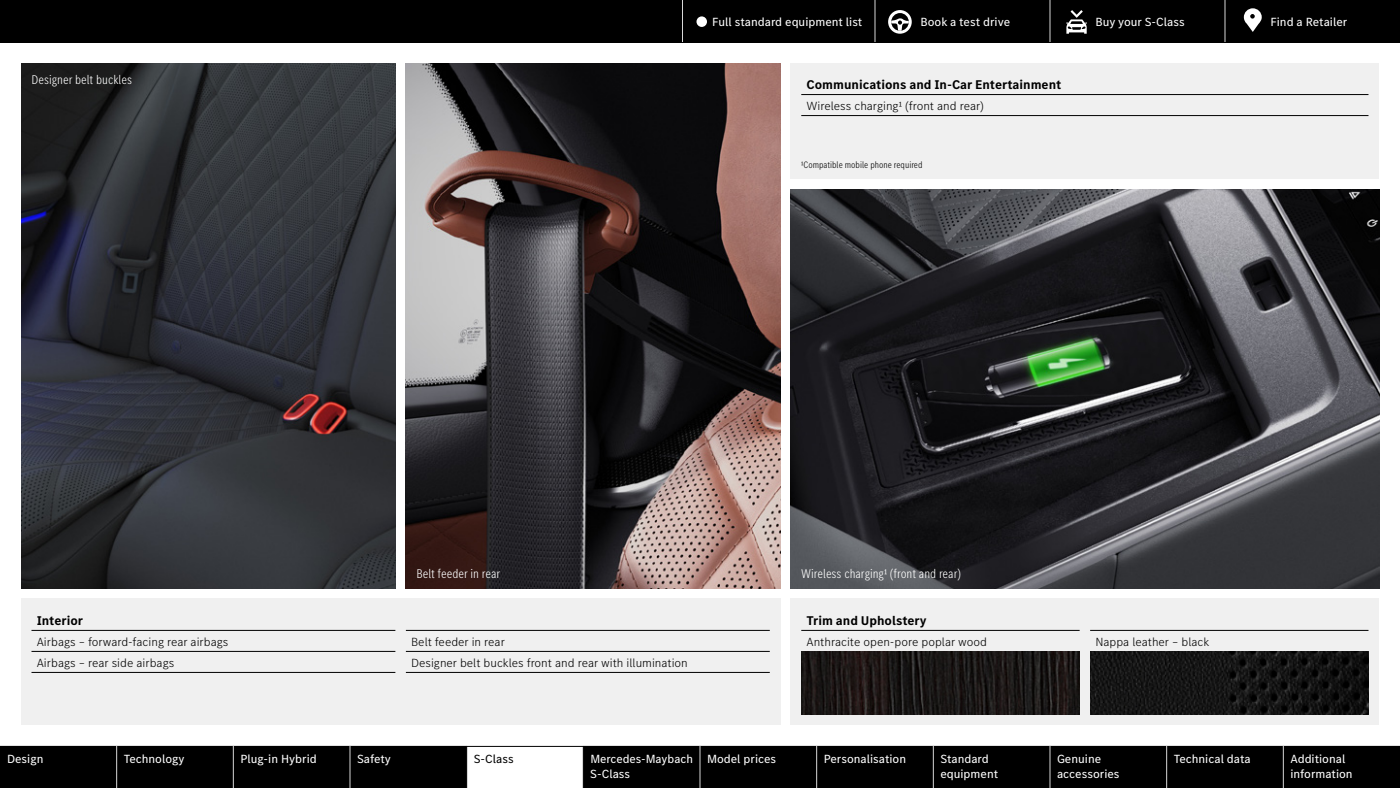
<style>
.page{position:relative;width:1400px;height:788px;background:#fff}
.page>*{position:absolute;margin:0;border:0;box-sizing:border-box;transform-origin:0 0}
.t1{font:300 condensed 13.12px "MB Corpo S Text";color:#fff}
.t2{font:700 13.12px "MB Corpo S Text";color:#000}
.t3{font:12.25px/14.7px "MB Corpo S Text";color:#fff}
.t4{font:300 12.25px/21px "MB Corpo S Text";color:#000}
.t5{font:12.25px "MB Corpo S Text";color:#000}
.t6{font:300 condensed 9.62px "MB Corpo S Text";color:#000}
</style>
<div class="page">
<img style="left:791px;top:189px;width:588px;height:399px">
<img style="left:21px;top:63px;width:374px;height:525px">
<img style="left:406px;top:63px;width:374px;height:525px">
<div style="left:791px;top:63px;width:588px;height:115px;background:#f0f0f0"></div>
<hr style="left:801px;top:94px;width:567px;height:1px;background:#000">
<hr style="left:801px;top:115px;width:567px;height:1px;background:#000">
<div style="left:791px;top:598px;width:588px;height:126px;background:#f0f0f0"></div>
<hr style="left:801px;top:630px;width:279px;height:1px;background:#000">
<hr style="left:1090px;top:630px;width:278px;height:1px;background:#000">
<img style="left:801px;top:651px;width:279px;height:63px">
<img style="left:1090px;top:651px;width:278px;height:63px">
<div style="left:21px;top:598px;width:759px;height:126px;background:#f0f0f0"></div>
<hr style="left:32px;top:672px;width:363px;height:1px;background:#000">
<hr style="left:32px;top:630px;width:363px;height:1px;background:#000">
<hr style="left:32px;top:651px;width:363px;height:1px;background:#000">
<hr style="left:406px;top:651px;width:364px;height:1px;background:#000">
<hr style="left:406px;top:672px;width:364px;height:1px;background:#000">
<hr style="left:406px;top:630px;width:364px;height:1px;background:#000">
<div style="left:0;top:0;width:1400px;height:42px;background:#000"></div>
<svg style="left:682px;top:0;width:580px;height:42px"></svg>
<svg style="left:0;top:746px;width:1400px;height:42px;background:#151515"></svg>
<hr style="left:700px;top:746px;width:1px;height:42px;background:#d8d8d8">
<hr style="left:816px;top:746px;width:1px;height:42px;background:#d8d8d8">
<hr style="left:933px;top:746px;width:1px;height:42px;background:#d8d8d8">
<hr style="left:1050px;top:746px;width:1px;height:42px;background:#d8d8d8">
<hr style="left:1166px;top:746px;width:1px;height:42px;background:#d8d8d8">
<hr style="left:1283px;top:746px;width:1px;height:42px;background:#d8d8d8">
<hr style="left:116px;top:746px;width:1px;height:42px;background:#d8d8d8">
<hr style="left:233px;top:746px;width:1px;height:42px;background:#d8d8d8">
<hr style="left:350px;top:746px;width:1px;height:42px;background:#d8d8d8">
<hr style="left:466px;top:746px;width:1px;height:42px;background:#000">
<hr style="left:583px;top:746px;width:1px;height:42px;background:#000">
<p class="t1" style="left:32px;top:71px;width:102px">Designer belt buckles</p>
<p class="t3" style="left:712px;top:14px;width:152px">Full standard equipment list</p>
<p class="t3" style="left:920px;top:14px;width:91px">Book a test drive</p>
<p class="t3" style="left:1096px;top:14px;width:91px">Buy your S-Class</p>
<p class="t3" style="left:1271px;top:14px;width:78px">Find a Retailer</p>
<p class="t2" style="left:807px;top:76px;width:256px">Communications and In-Car Entertainment</p>
<p class="t4" style="left:807px;top:95px;width:179px">Wireless charging¹ (front and rear)</p>
<p class="t6" style="left:801px;top:158px;width:123px">¹Compatible mobile phone required</p>
<p class="t1" style="left:416px;top:564px;width:85px">Belt feeder in rear</p>
<p class="t2" style="left:37px;top:611px;width:48px">Interior</p>
<p class="t4" style="left:37px;top:630px;width:193px">Airbags – forward-facing rear airbags<br>Airbags – rear side airbags</p>
<p class="t4" style="left:411px;top:630px;width:278px">Belt feeder in rear<br>Designer belt buckles front and rear with illumination</p>
<p class="t1" style="left:801px;top:564px;width:161px">Wireless charging¹ (front and rear)</p>
<p class="t2" style="left:807px;top:611px;width:122px">Trim and Upholstery</p>
<p class="t4" style="left:807px;top:630px;width:182px">Anthracite open-pore poplar wood</p>
<p class="t4" style="left:1095px;top:630px;width:115px">Nappa leather – black</p>
<p class="t3" style="left:7px;top:751px;width:38px">Design</p>
<p class="t3" style="left:124px;top:751px;width:62px">Technology</p>
<p class="t3" style="left:240px;top:751px;width:78px">Plug-in Hybrid</p>
<p class="t3" style="left:357px;top:751px;width:36px">Safety</p>
<p class="t5" style="left:474px;top:750px;width:41px">S-Class</p>
<p class="t3" style="left:590px;top:751px;width:104px">Mercedes-Maybach<br>S-Class</p>
<p class="t3" style="left:707px;top:751px;width:71px">Model prices</p>
<p class="t3" style="left:824px;top:751px;width:84px">Personalisation</p>
<p class="t3" style="left:940px;top:751px;width:59px">Standard equipment</p>
<p class="t3" style="left:1057px;top:751px;width:64px">Genuine accessories</p>
<p class="t3" style="left:1174px;top:751px;width:79px">Technical data</p>
<p class="t3" style="left:1290px;top:751px;width:64px">Additional information</p>
</div>
